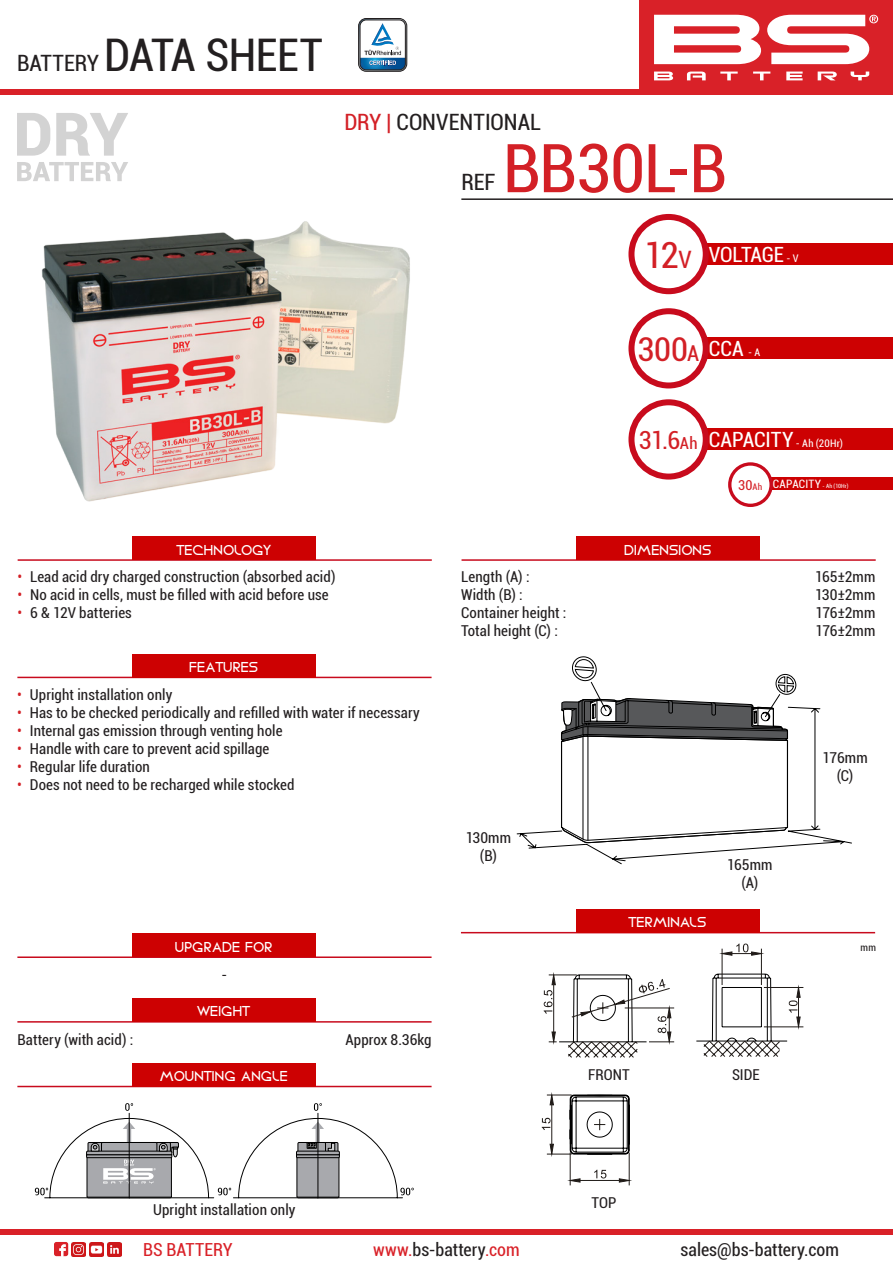
<style>
.page{position:relative;width:893px;height:1263px;background:#fff}
.page>*{position:absolute;margin:0;border:0;box-sizing:border-box;transform-origin:0 0}
.t1{font:condensed 67.5px "Roboto";letter-spacing:-.015em;color:#d32026}
.t2{font:condensed 45px "Roboto";letter-spacing:-.015em;color:#231f20}
.t3{font:condensed 36px "Roboto";color:#d32026}
.t4{font:condensed 32.85px "Roboto";color:#d32026}
.t5{font:condensed 24.9px "Roboto";color:#d32026}
.t6{font:condensed 22.5px "Roboto";letter-spacing:-.005em;color:#231f20}
.t7{font:condensed 21px "Roboto";letter-spacing:-.01em;color:#fff}
.t8{font:condensed 18px "Roboto";color:#231f20}
.t9{font:condensed 18px "Roboto";color:#d92128}
.t10{font:condensed 15px "Roboto";letter-spacing:.005em;color:#231f20}
.t11{font:condensed 13.65px "Roboto";color:#d32026}
.t12{font:10.5px "Circo";letter-spacing:.02em;color:#fff}
.t13{font:condensed 10.5px "Roboto";letter-spacing:.02em;color:#fff}
.t14{font:10.5px "Circo";color:#fff}
.t15{font:condensed 10.05px "Roboto";color:#231f20}
.t16{font:condensed 5.7px "Roboto";letter-spacing:.025em;color:#fff}
.s1{font-size:22.5px}
.s2{color:#d32026}
.s3{font-size:24px}
.s4{font-size:10.5px}
.s5{font-size:21.9px}
.s6{font-size:16.65px}
.s7{font-size:21px}
.s8{font-size:9.15px}
.s9{font-size:11.55px}
.s10{color:#d92128}
</style>
<div class="page">
<div style="left:0;top:89px;width:893px;height:6px;background:#d92128"></div>
<svg style="left:359px;top:18px;width:48px;height:53px"></svg>
<div style="left:0;top:1229px;width:893px;height:6px;background:#d92128"></div>
<div style="left:639px;top:0;width:254px;height:95px;background:#d92128"></div>
<svg style="left:654px;top:15px;width:224px;height:65px"></svg>
<svg style="left:54px;top:1242px;width:14px;height:14px"></svg>
<img style="left:72px;top:1242px;width:14px;height:14px">
<img style="left:107px;top:1242px;width:15px;height:14px">
<img style="left:90px;top:1242px;width:14px;height:14px">
<div style="left:707px;top:243px;width:186px;height:22px;background:#cd0102"></div>
<hr style="left:461px;top:198px;width:432px;height:2px;background:#231f20">
<div style="left:628px;top:214px;width:81px;height:80px;border:6px solid #c80b1d;border-radius:50%"></div>
<div style="left:707px;top:337px;width:186px;height:22px;background:#cd0102"></div>
<div style="left:628px;top:308px;width:81px;height:80px;border:6px solid #c80b1d;border-radius:50%"></div>
<div style="left:707px;top:429px;width:186px;height:21px;background:#cd0102"></div>
<div style="left:628px;top:399px;width:81px;height:81px;border:6px solid #c80b1d;border-radius:50%"></div>
<div style="left:772px;top:478px;width:121px;height:12px;background:#cd0102"></div>
<div style="left:728px;top:462px;width:45px;height:45px;border:3px solid #c80b1d;border-radius:50%"></div>
<hr style="left:18px;top:559px;width:414px;height:2px;background:#c80b1d">
<div style="left:133px;top:536px;width:183px;height:24px;background:#cd0102"></div>
<hr style="left:17px;top:677px;width:415px;height:1px;background:#c80b1d">
<div style="left:132px;top:654px;width:184px;height:23px;background:#cd0102"></div>
<hr style="left:461px;top:559px;width:415px;height:2px;background:#c80b1d">
<div style="left:577px;top:536px;width:183px;height:24px;background:#cd0102"></div>
<hr style="left:17px;top:956px;width:415px;height:2px;background:#c80b1d">
<div style="left:132px;top:933px;width:184px;height:24px;background:#cd0102"></div>
<hr style="left:17px;top:1021px;width:415px;height:1px;background:#c80b1d">
<div style="left:132px;top:998px;width:184px;height:24px;background:#cd0102"></div>
<hr style="left:461px;top:932px;width:414px;height:1px;background:#c80b1d">
<div style="left:576px;top:909px;width:183px;height:24px;background:#cd0102"></div>
<hr style="left:17px;top:1086px;width:415px;height:1px;background:#c80b1d">
<div style="left:132px;top:1063px;width:184px;height:23px;background:#cd0102"></div>
<svg style="left:125px;top:1103px;width:8px;height:8px"></svg>
<svg style="left:314px;top:1103px;width:8px;height:8px"></svg>
<hr style="left:318px;top:1113px;width:1px;height:85px;background:#000">
<svg style="left:35px;top:1118px;width:379px;height:80px"></svg>
<hr style="left:129px;top:1113px;width:1px;height:85px;background:#000">
<img style="left:41px;top:221px;width:369px;height:281px">
<svg style="left:517px;top:707px;width:335px;height:157px"></svg>
<svg style="left:560px;top:656px;width:236px;height:188px"></svg>
<svg style="left:544px;top:973px;width:130px;height:85px"></svg>
<svg style="left:696px;top:943px;width:108px;height:114px"></svg>
<hr style="left:570px;top:1152px;width:1px;height:33px;background:#1f1a17">
<hr style="left:629px;top:1152px;width:1px;height:33px;background:#1f1a17">
<svg style="left:542px;top:1093px;width:89px;height:89px"></svg>
<svg style="left:17px;top:113px;width:33px;height:43px"></svg>
<svg style="left:56px;top:113px;width:72px;height:43px"></svg>
<svg style="left:17px;top:162px;width:111px;height:19px"></svg>
<h2 class="t2" style="left:17px;top:24px;width:307px"><span class="s1">BATTERY</span> DATA SHEET</h2>
<p class="t6" style="left:344px;top:106px;width:198px"><span class="s2">DRY |</span> CONVENTIONAL</p>
<p class="t6" style="left:461px;top:166px;width:36px">REF</p>
<p class="t1" style="left:503px;top:121px;width:225px">BB30L-B</p>
<p class="t3" style="left:645px;top:230px;width:49px">12<span class="s3">V</span></p>
<p class="t7" style="left:709px;top:240px;width:91px">VOLTAGE <span class="s4">- V</span></p>
<p class="t4" style="left:637px;top:326px;width:63px">300<span class="s5">A</span></p>
<p class="t7" style="left:709px;top:334px;width:53px">CCA <span class="s4">- A</span></p>
<p class="t12" style="left:176px;top:545px;width:97px">TECHNOLOGY</p>
<p class="t10" style="left:17px;top:566px;width:320px"><span class="s2">•</span> Lead acid dry charged construction (absorbed acid)</p>
<p class="t10" style="left:17px;top:584px;width:313px"><span class="s2">•</span> No acid in cells, must be filled with acid before use</p>
<p class="t10" style="left:17px;top:602px;width:116px"><span class="s2">•</span> 6 &amp; 12V batteries</p>
<p class="t12" style="left:190px;top:662px;width:70px">FEATURES</p>
<p class="t5" style="left:639px;top:423px;width:60px">31.6<span class="s6">Ah</span></p>
<p class="t13" style="left:709px;top:436px;width:136px"><span class="s7">CAPACITY</span> - Ah (20Hr)</p>
<p class="t11" style="left:738px;top:476px;width:26px">30<span class="s8">Ah</span></p>
<p class="t16" style="left:773px;top:482px;width:77px"><span class="s9">CAPACITY</span> - Ah (10Hr)</p>
<p class="t12" style="left:625px;top:545px;width:89px">DIMENSIONS</p>
<p class="t10" style="left:461px;top:566px;width:70px">Length (A) :</p>
<p class="t10" style="left:815px;top:566px;width:62px">165±2mm</p>
<p class="t10" style="left:461px;top:584px;width:63px">Width (B) :</p>
<p class="t10" style="left:815px;top:584px;width:62px">130±2mm</p>
<p class="t10" style="left:461px;top:602px;width:107px">Container height :</p>
<p class="t10" style="left:815px;top:602px;width:61px">176±2mm</p>
<p class="t10" style="left:461px;top:620px;width:98px">Total height (C) :</p>
<p class="t10" style="left:815px;top:620px;width:61px">176±2mm</p>
<p class="t10" style="left:17px;top:684px;width:157px"><span class="s2">•</span> Upright installation only</p>
<p class="t10" style="left:17px;top:702px;width:404px"><span class="s2">•</span> Has to be checked periodically and refilled with water if necessary</p>
<p class="t10" style="left:17px;top:720px;width:267px"><span class="s2">•</span> Internal gas emission through venting hole</p>
<p class="t10" style="left:17px;top:738px;width:254px"><span class="s2">•</span> Handle with care to prevent acid spillage</p>
<p class="t10" style="left:17px;top:756px;width:134px"><span class="s2">•</span> Regular life duration</p>
<p class="t10" style="left:17px;top:774px;width:279px"><span class="s2">•</span> Does not need to be recharged while stocked</p>
<p class="t12" style="left:176px;top:942px;width:99px">UPGRADE FOR</p>
<p class="t10" style="left:222px;top:964px;width:7px">-</p>
<p class="t12" style="left:197px;top:1007px;width:56px">WEIGHT</p>
<p class="t10" style="left:17px;top:1029px;width:117px">Battery (with acid) :</p>
<p class="t10" style="left:345px;top:1029px;width:88px">Approx 8.36kg</p>
<p class="t12" style="left:160px;top:1071px;width:130px">MOUNTING ANGLE</p>
<p class="t10" style="left:466px;top:827px;width:47px">130mm</p>
<p class="t10" style="left:480px;top:845px;width:18px">(B)</p>
<p class="t10" style="left:153px;top:1199px;width:144px">Upright installation only</p>
<p class="t14" style="left:628px;top:917px;width:80px">TERMINALS</p>
<p class="t10" style="left:727px;top:855px;width:47px">165mm</p>
<p class="t10" style="left:741px;top:873px;width:19px">(A)</p>
<p class="t10" style="left:588px;top:1064px;width:43px">FRONT</p>
<p class="t10" style="left:732px;top:1064px;width:29px">SIDE</p>
<p class="t10" style="left:591px;top:1192px;width:26px">TOP</p>
<p class="t10" style="left:823px;top:747px;width:47px">176mm</p>
<p class="t10" style="left:837px;top:765px;width:18px">(C)</p>
<p class="t15" style="left:860px;top:940px;width:17px">mm</p>
<p class="t9" style="left:143px;top:1237px;width:91px">BS BATTERY</p>
<p class="t8" style="left:373px;top:1237px;width:148px"><span class="s10">www.</span>bs-battery<span class="s10">.com</span></p>
<p class="t8" style="left:681px;top:1237px;width:160px">sales@bs-battery.com</p>
</div>
